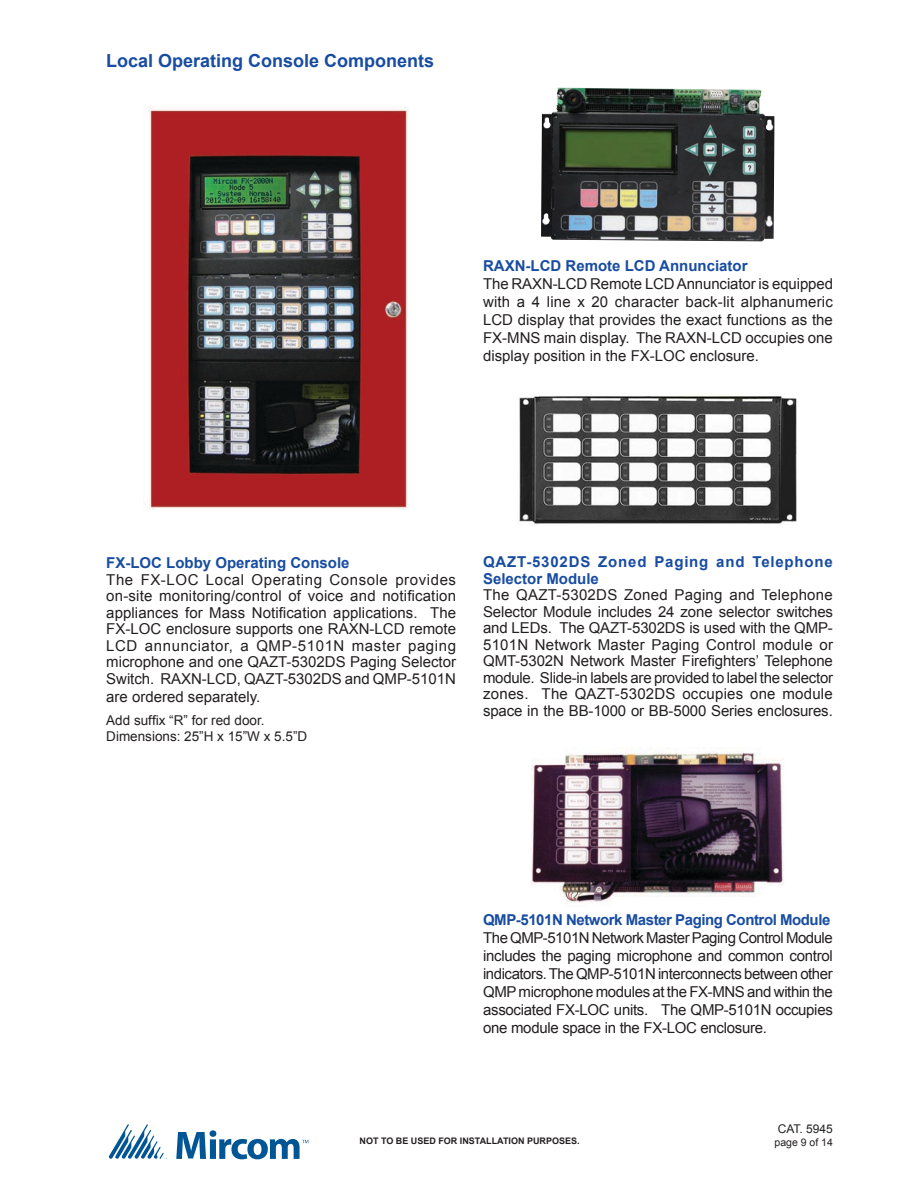
<style>
.page{position:relative;width:918px;height:1188px;background:#fff}
.page>*{position:absolute;margin:0;border:0;box-sizing:border-box;transform-origin:0 0}
.t1{font:700 18px "Arial";color:#184ca0}
.t2{font:15px/16.5px "Arial";letter-spacing:-.005em;color:#231f20;text-align:justify}
.t3{font:700 15px "Arial";color:#184ca0}
.t4{font:700 15px/16.5px "Arial";letter-spacing:.055em;color:#184ca0}
.t5{font:700 15px "Arial";letter-spacing:-.03em;color:#184ca0}
.t6{font:13.5px/16.2px "Arial";color:#231f20}
.t7{font:12px "Arial";color:#231f20}
.t8{font:10.5px "Arial";color:#231f20}
.t9{font:700 9px "Arial";color:#231f20}
</style>
<div class="page">
<svg style="left:176px;top:1130px;width:132px;height:29px"></svg>
<svg style="left:109px;top:1124px;width:58px;height:35px"></svg>
<img style="left:144px;top:106px;width:264px;height:404px">
<img style="left:531px;top:747px;width:253px;height:156px">
<img style="left:541px;top:88px;width:233px;height:153px">
<img style="left:519px;top:396px;width:278px;height:129px">
<p class="t1" style="left:106px;top:49px;width:330px">Local Operating Console Components</p>
<p class="t3" style="left:483px;top:256px;width:266px">RAXN-LCD Remote LCD Annunciator</p>
<p class="t2" style="left:483px;top:275px;width:351px;line-height:18px">The RAXN-LCD Remote LCD Annunciator is equipped with a 4 line x 20 character back-lit alphanumeric LCD display that provides the exact functions as the FX-MNS main display. The RAXN-LCD occupies one display position in the FX-LOC enclosure.</p>
<p class="t3" style="left:106px;top:553px;width:245px">FX-LOC Lobby Operating Console</p>
<p class="t2" style="left:106px;top:571px;width:351px">The FX-LOC Local Operating Console provides on-site monitoring/control of voice and notification appliances for Mass Notification applications. The FX-LOC enclosure supports one RAXN-LCD remote LCD annunciator, a QMP-5101N master paging microphone and one QAZT-5302DS Paging Selector Switch. RAXN-LCD, QAZT-5302DS and QMP-5101N</p>
<p class="t2" style="left:106px;top:688px;width:155px">are ordered separately.</p>
<p class="t6" style="left:106px;top:712px;width:203px">Add suffix “R” for red door.<br>Dimensions: 25”H x 15”W x 5.5”D</p>
<p class="t4" style="left:483px;top:554px;width:351px">QAZT-5302DS Zoned Paging and Telephone<br>Selector Module</p>
<p class="t2" style="left:483px;top:587px;width:351px">The QAZT-5302DS Zoned Paging and Telephone Selector Module includes 24 zone selector switches and LEDs. The QAZT-5302DS is used with the QMP-5101N Network Master Paging Control module or QMT-5302N Network Master Firefighters’ Telephone module. Slide-in labels are provided to label the selector zones. The QAZT-5302DS occupies one module space in the BB-1000 or BB-5000 Series enclosures.</p>
<p class="t5" style="left:483px;top:910px;width:349px">QMP-5101N Network Master Paging Control Module</p>
<p class="t2" style="left:483px;top:929px;width:351px;line-height:18px">The QMP-5101N Network Master Paging Control Module includes the paging microphone and common control indicators. The QMP-5101N interconnects between other QMP microphone modules at the FX-MNS and within the associated FX-LOC units. The QMP-5101N occupies one module space in the FX-LOC enclosure.</p>
<p class="t7" style="left:778px;top:1121px;width:57px">CAT. 5945</p>
<p class="t9" style="left:360px;top:1134px;width:222px">NOT TO BE USED FOR INSTALLATION PURPOSES.</p>
<p class="t8" style="left:775px;top:1135px;width:60px">page 9 of 14</p>
</div>
